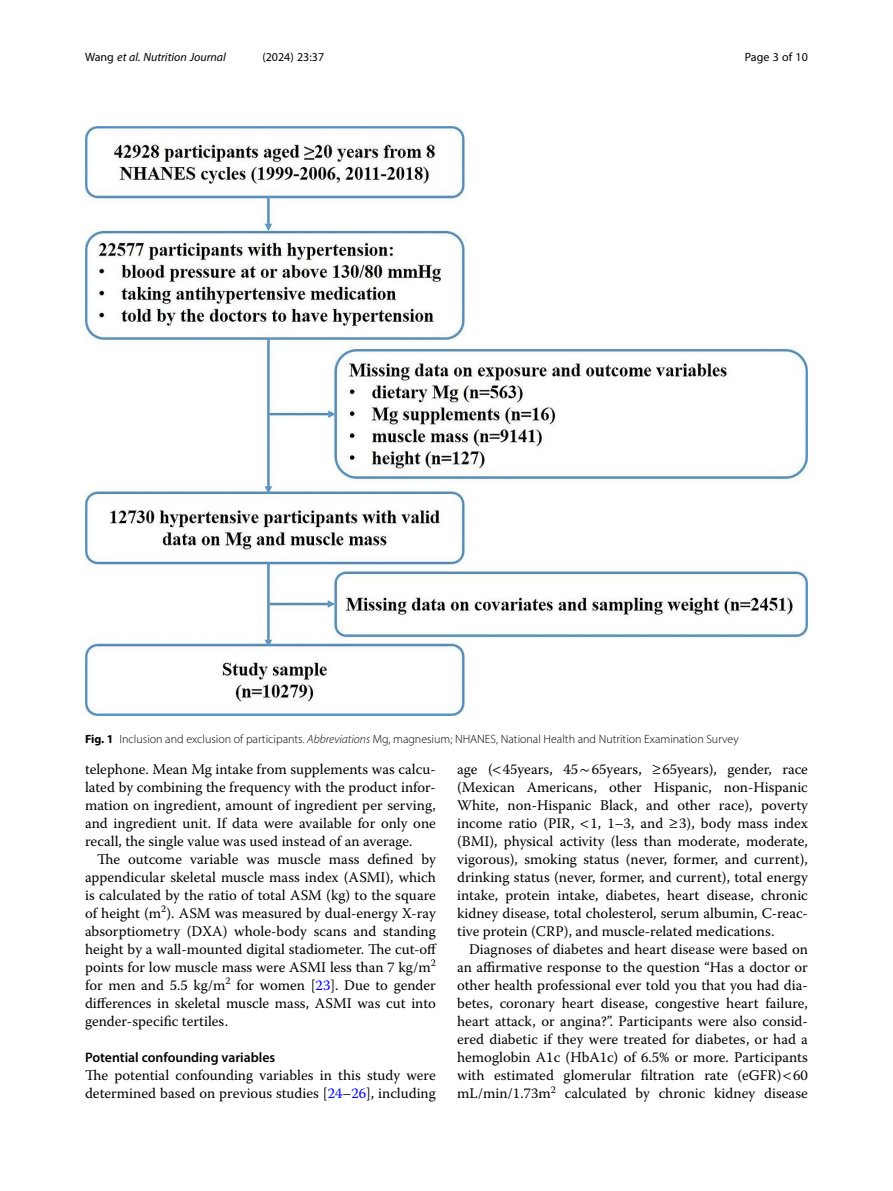
<style>
.page{position:relative;width:893px;height:1191px;background:#fff}
.page>*{position:absolute;margin:0;border:0;box-sizing:border-box;transform-origin:0 0}
.Body_Text_Indent{font:14.7px/18px "Warnock Pro";color:#000;text-align:justify}
.Body_Text{font:14.7px/18px "Warnock Pro";color:#000;text-align:justify}
.Head_2{font:600 13.8px "Myriad Pro";color:#000}
.Figure_Caption{font:300 12px "Myriad Pro";color:#000}
.t1{font:italic 12px "Myriad Pro";color:#000}
.t2{font:12px "Myriad Pro";color:#000}
.s1{font-style:normal}
.s2{font-weight:700}
.s3{font-style:italic}
.s4{color:#00f}
.s5{font-family:"STIX"}
</style>
<div class="page">
<img style="left:85px;top:126px;width:723px;height:589px">
<p class="t1" style="left:85px;top:50px;width:142px"><span class="s1">Wang</span> et al. Nutrition Journal</p>
<p class="t2" style="left:262px;top:50px;width:63px">(2024) 23:37</p>
<p class="t2" style="left:745px;top:50px;width:65px">Page 3 of 10</p>
<p class="Figure_Caption" style="left:85px;top:731px;width:655px"><span class="s2">Fig. 1</span> Inclusion and exclusion of participants. <span class="s3">Abbreviations</span> Mg, magnesium; NHANES, National Health and Nutrition Examination Survey</p>
<p class="Body_Text" style="left:85px;top:760px;width:352px">telephone. Mean Mg intake from supplements was calcu&shy;lated by combining the frequency with the product infor&shy;mation on ingredient, amount of ingredient per serving, and ingredient unit. If data were available for only one recall, the single value was used instead of an average.</p>
<p class="Body_Text_Indent" style="left:85px;top:850px;width:353px;text-indent:12px">The outcome variable was muscle mass defined by appendicular skeletal muscle mass index (ASMI), which is calculated by the ratio of total ASM (kg) to the square of height (m<sup>2</sup>). ASM was measured by dual-energy X-ray absorptiometry (DXA) whole-body scans and standing height by a wall-mounted digital stadiometer. The cut-off points for low muscle mass were ASMI less than 7 kg/m<sup>2 </sup>for men and 5.5 kg/m<sup>2</sup> for women [<span class="s4">23</span>]. Due to gender differences in skeletal muscle mass, ASMI was cut into gender-specific tertiles.</p>
<p class="Head_2" style="left:85px;top:1049px;width:192px">Potential confounding variables</p>
<p class="Body_Text" style="left:85px;top:1066px;width:352px">The potential confounding variables in this study were determined based on previous studies [<span class="s4">24</span>–<span class="s4">26</span>], including</p>
<p class="Body_Text" style="left:457px;top:760px;width:352px">age ( 45years, 45<span class="s5">∼</span>65years, ≥65years), gender, race (Mexican Americans, other Hispanic, non-Hispanic White, non-Hispanic Black, and other race), poverty income ratio (PIR, 1, 1–3, and ≥3), body mass index (BMI), physical activity (less than moderate, moderate, vigorous), smoking status (never, former, and current), drinking status (never, former, and current), total energy intake, protein intake, diabetes, heart disease, chronic kidney disease, total cholesterol, serum albumin, C-reac&shy;tive protein (CRP), and muscle-related medications.</p>
<p class="Body_Text_Indent" style="left:457px;top:940px;width:352px;text-indent:12px">Diagnoses of diabetes and heart disease were based on an affirmative response to the question “Has a doctor or other health professional ever told you that you had dia&shy;betes, coronary heart disease, congestive heart failure, heart attack, or angina?”. Participants were also consid&shy;ered diabetic if they were treated for diabetes, or had a hemoglobin A1c (HbA1c) of 6.5% or more. Participants with estimated glomerular filtration rate (eGFR) 60 mL/min/1.73m<sup>2</sup> calculated by chronic kidney disease</p>
</div>
